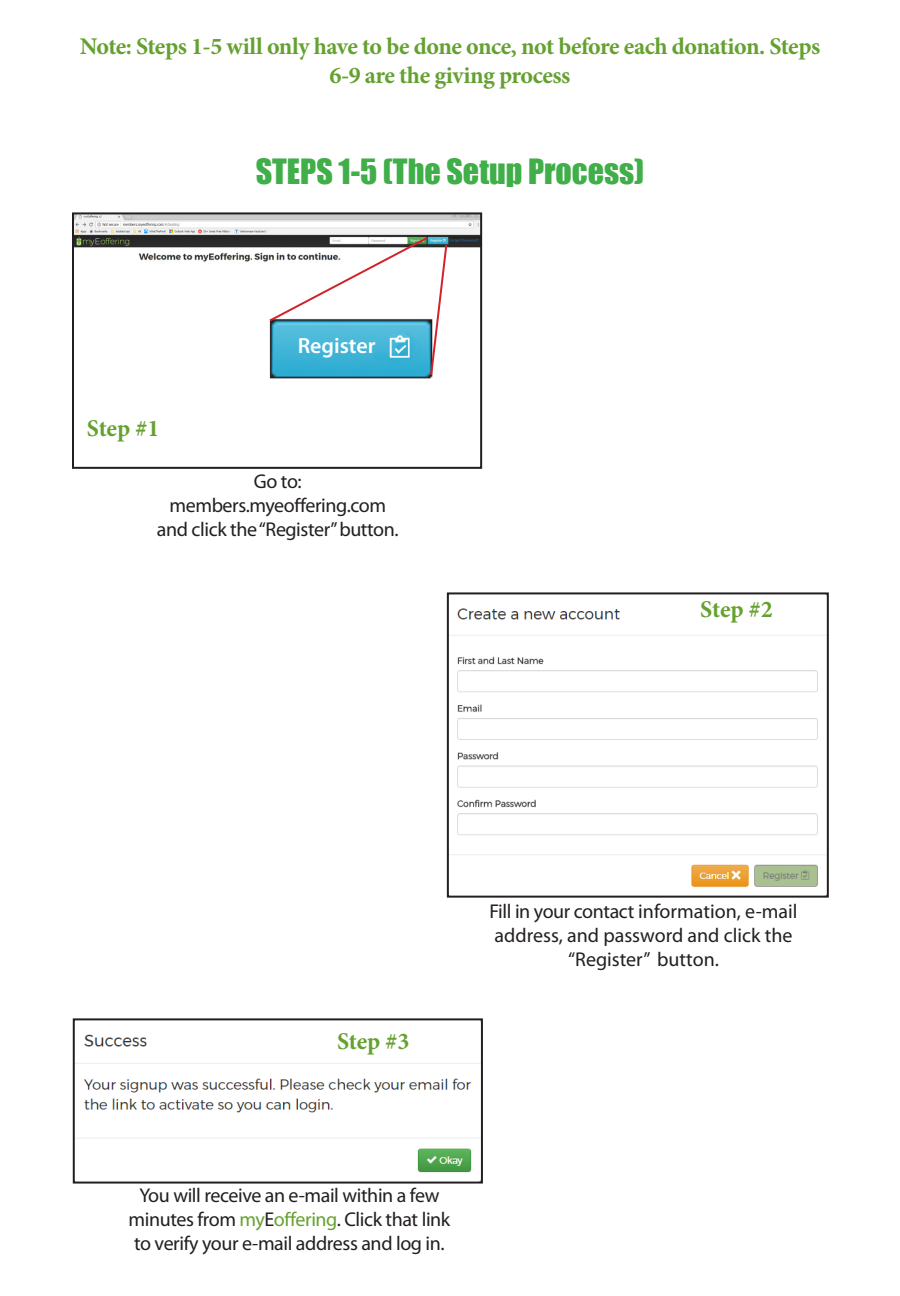
<style>
.page{position:relative;width:900px;height:1296px;background:#fff}
.page>*{position:absolute;margin:0;border:0;box-sizing:border-box;transform-origin:0 0}
.t1{font:32px "Impact";color:#40ae49}
.t2{font:700 24px/28.8px "Minion Pro";letter-spacing:-.02em;color:#65a130;text-align:center}
.t3{font:600 22px "Myriad Pro";color:#fff}
.t4{font:20px/24px "Myriad Pro";letter-spacing:-.02em;color:#231f20;text-align:center}
.t5{font:20px/24px "Myriad Pro";color:#231f20;text-align:center}
.s1{color:#65a130}
</style>
<div class="page">
<img style="left:75px;top:215px;width:404px;height:164px">
<div style="left:72px;top:212px;width:410px;height:257px;border:2px solid #231f20"></div>
<img style="left:450px;top:608px;width:376px;height:279px">
<div style="left:447px;top:592px;width:382px;height:306px;border:2px solid #231f20"></div>
<img style="left:76px;top:1034px;width:404px;height:139px">
<div style="left:73px;top:1018px;width:410px;height:166px;border:2px solid #231f20"></div>
<svg style="left:267px;top:235px;width:182px;height:142px"></svg>
<p class="t2" style="left:80px;top:32px;width:742px">Note: Steps 1-5 will only have to be done once, not before each donation. Steps<br>6-9 are the giving process</p>
<p class="t1" style="left:256px;top:147px;width:390px">STEPS 1-5 (The Setup Process)</p>
<p class="t2" style="left:87px;top:414px;width:74px">Step #1</p>
<p class="t3" style="left:298px;top:332px;width:80px">Register</p>
<p class="t4" style="left:254px;top:469px;width:49px">Go to:</p>
<p class="t4" style="left:169px;top:493px;width:218px">members.myeoffering.com</p>
<p class="t4" style="left:157px;top:517px;width:243px">and click the “Register” button.</p>
<p class="t2" style="left:700px;top:594px;width:74px">Step #2</p>
<p class="t2" style="left:337px;top:1026px;width:74px">Step #3</p>
<p class="t5" style="left:489px;top:899px;width:310px">Fill in your contact information, e-mail address, and password and click the “Register” button.</p>
<p class="t4" style="left:128px;top:1183px;width:323px">You will receive an e-mail within a few minutes from <span class="s1">my</span>E<span class="s1">offering</span>. Click that link</p>
<p class="t4" style="left:134px;top:1231px;width:312px">to verify your e-mail address and log in.</p>
</div>
